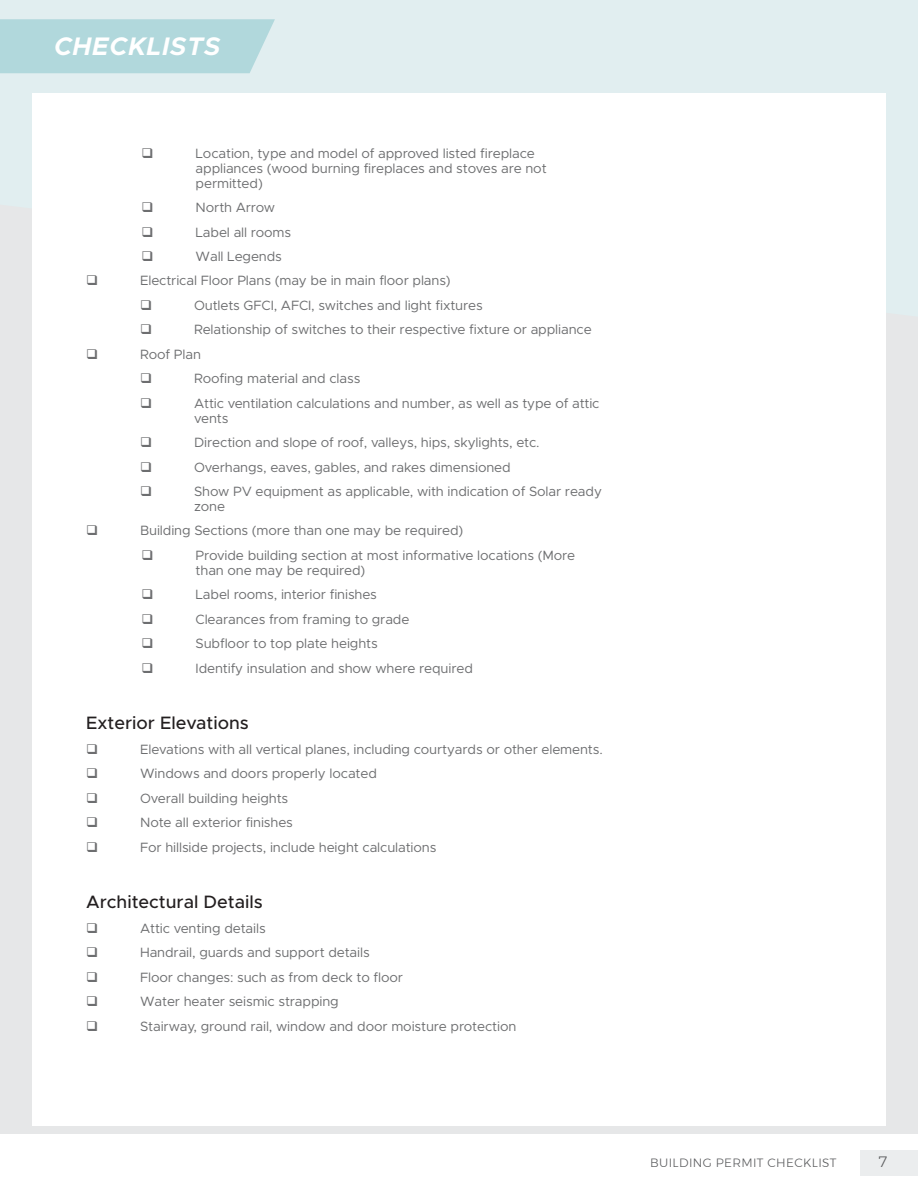
<style>
.page{position:relative;width:918px;height:1188px;background:#fff}
.page>*{position:absolute;margin:0;border:0;box-sizing:border-box;transform-origin:0 0}
.t1{font:italic 700 25.5px "Metropolis";letter-spacing:.03em;color:#fff}
.t2{font:500 18px "Metropolis";color:#231f20}
.t3{font:300 15px "Montserrat";color:#5b5c5e}
.t4{font:13.5px/24.5px "Metropolis";letter-spacing:-.01em;color:#6d6e70}
.t5{font:300 12px "Montserrat";letter-spacing:.03em;color:#5b5c5e}
</style>
<div class="page">
<div style="left:861px;top:1150px;width:57px;height:26px;background:#ebedee"></div>
<div style="left:0;top:0;width:918px;height:502px;background:#e1eef0"></div>
<div style="left:0;top:502px;width:918px;height:632px;background:#e6e7e8"></div>
<div style="left:32px;top:93px;width:854px;height:1032px;background:#fff"></div>
<div style="left:0;top:19px;width:275px;height:54px;background:#b1d8dc"></div>
<h1 class="t1" style="left:54px;top:37px;width:168px">CHECKLISTS</h1>
<p class="t4" style="left:196px;top:146px;width:353px;line-height:15px">Location, type and model of approved listed fireplace appliances (wood burning fireplaces and stoves are not permitted)</p>
<p class="t4" style="left:196px;top:196px;width:81px">North Arrow</p>
<p class="t4" style="left:196px;top:221px;width:97px">Label all rooms</p>
<p class="t4" style="left:196px;top:245px;width:88px">Wall Legends</p>
<p class="t4" style="left:140px;top:270px;width:312px">Electrical Floor Plans (may be in main floor plans)</p>
<p class="t4" style="left:194px;top:294px;width:290px">Outlets GFCI, AFCI, switches and light fixtures</p>
<p class="t4" style="left:194px;top:318px;width:399px">Relationship of switches to their respective fixture or appliance</p>
<p class="t4" style="left:140px;top:343px;width:62px">Roof Plan</p>
<p class="t4" style="left:194px;top:367px;width:168px">Roofing material and class</p>
<p class="t4" style="left:194px;top:392px;width:407px">Attic ventilation calculations and number, as well as type of attic</p>
<p class="t4" style="left:194px;top:407px;width:409px">vents<br>Direction and slope of roof, valleys, hips, skylights, etc.<br>Overhangs, eaves, gables, and rakes dimensioned<br>Show PV equipment as applicable, with indication of Solar ready</p>
<p class="t4" style="left:194px;top:495px;width:33px">zone</p>
<p class="t4" style="left:140px;top:520px;width:325px">Building Sections (more than one may be required)</p>
<p class="t4" style="left:196px;top:544px;width:381px">Provide building section at most informative locations (More</p>
<p class="t4" style="left:196px;top:559px;width:279px">than one may be required)<br>Label rooms, interior finishes<br>Clearances from framing to grade<br>Subfloor to top plate heights<br>Identify insulation and show where required</p>
<h2 class="t2" style="left:86px;top:717px;width:164px">Exterior Elevations</h2>
<p class="t4" style="left:140px;top:738px;width:464px">Elevations with all vertical planes, including courtyards or other elements.<br>Windows and doors properly located<br>Overall building heights<br>Note all exterior finishes<br>For hillside projects, include height calculations</p>
<h2 class="t2" style="left:86px;top:895px;width:178px">Architectural Details</h2>
<p class="t4" style="left:140px;top:917px;width:378px">Attic venting details<br>Handrail, guards and support details<br>Floor changes: such as from deck to floor<br>Water heater seismic strapping<br>Stairway, ground rail, window and door moisture protection</p>
<p class="t5" style="left:650px;top:1155px;width:188px">BUILDING PERMIT CHECKLIST</p>
<p class="t3" style="left:879px;top:1153px;width:10px">7</p>
</div>
